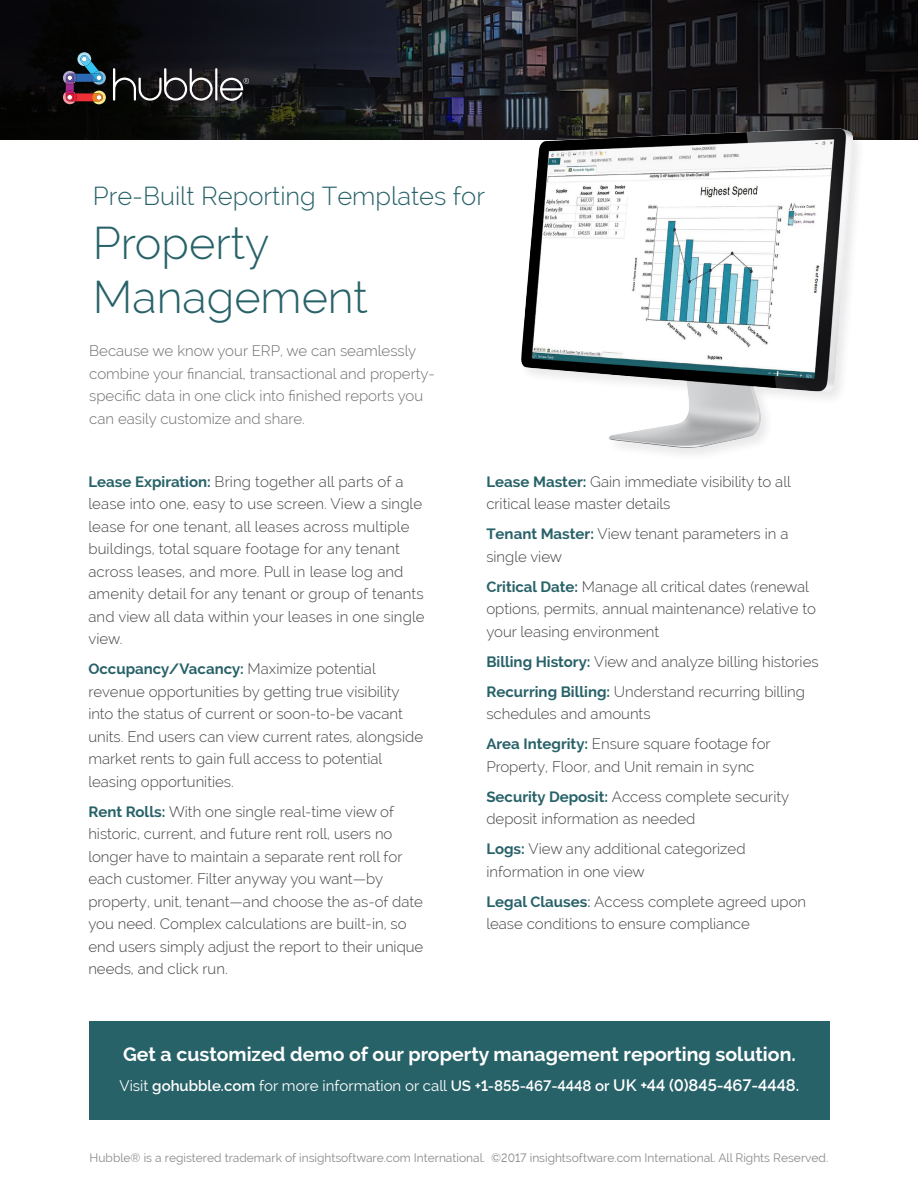
<style>
.page{position:relative;width:918px;height:1188px;background:#fff}
.page>*{position:absolute;margin:0;border:0;box-sizing:border-box;transform-origin:0 0}
.t1{font:300 45px/54px "Ins.Raleway";color:#286269}
.t2{font:300 25.5px "Ins.Raleway";color:#286269}
.Header_2{font:700 19.5px "Ins.Raleway";color:#fff}
.Color_callout_no_ind{font:300 15px/22.5px "Ins.Raleway";color:#444}
.Color_callout_no_ind-2{font:300 15px/22.5px "Ins.Raleway";color:#6e6d6e}
.paragraph_hubble{font:600 15px "Ins.Raleway";color:#fff}
.t3{font:12px "Ins.Raleway";color:#8b8b8b}
.s1{font-weight:700;color:#286269}
.s2{font-weight:500;color:#286269}
.s3{font-weight:400}
.s4{font-size:16.5px}
</style>
<div class="page">
<svg style="left:0;top:0;width:918px;height:139px;background:#18181c"></svg>
<svg style="left:113px;top:68px;width:136px;height:33px;background:#454446"></svg>
<svg style="left:63px;top:52px;width:43px;height:52px;background:#4e4753"></svg>
<div style="left:89px;top:1021px;width:741px;height:99px;background:#286269"></div>
<div style="left:519px;top:127px;width:347px;height:335px;background:#231f20;opacity:.1"></div>
<img style="left:522px;top:129px;width:331px;height:318px">
<p class="t2" style="left:93px;top:181px;width:394px">Pre-Built Reporting Templates for</p>
<p class="t1" style="left:93px;top:216px;width:276px">Property<br>Management</p>
<p class="Color_callout_no_ind-2" style="left:89px;top:340px;width:347px">Because we know your ERP, we can seamlessly combine your financial, transactional and property&shy;specific data in one click into finished reports you can easily customize and share.</p>
<p class="Color_callout_no_ind" style="left:88px;top:470px;width:338px"><span class="s1">Lease Expiration:</span> Bring together all parts of a lease into one, easy to use screen. View a single lease for one tenant, all leases across multiple buildings, total square footage for any tenant across leases, and more. Pull in lease log and amenity detail for any tenant or group of tenants and view all data within your leases in one single view.</p>
<p class="Color_callout_no_ind" style="left:88px;top:658px;width:336px"><span class="s1">Occupancy/Vacancy:</span> Maximize potential revenue opportunities by getting true visibility into the status of current or soon-to-be vacant units. End users can view current rates, alongside market rents to gain full access to potential leasing opportunities.</p>
<p class="Color_callout_no_ind" style="left:88px;top:800px;width:337px"><span class="s1">Rent Rolls:</span> With one single real-time view of historic, current, and future rent roll, users no longer have to maintain a separate rent roll for each customer. Filter anyway you want—by property, unit, tenant—and choose the as-of date you need. Complex calculations are built-in, so end users simply adjust the report to their unique needs, and click run.</p>
<p class="Color_callout_no_ind" style="left:486px;top:470px;width:306px"><span class="s1">Lease Master:</span> Gain immediate visibility to all critical lease master details</p>
<p class="Color_callout_no_ind" style="left:486px;top:523px;width:304px"><span class="s1">Tenant Master:</span> View tenant parameters in a single view</p>
<p class="Color_callout_no_ind" style="left:486px;top:575px;width:331px"><span class="s1">Critical Date:</span> Manage all critical dates (renewal options, permits, annual maintenance) relative to your leasing environment</p>
<p class="Color_callout_no_ind" style="left:486px;top:650px;width:334px"><span class="s1">Billing History:</span> View and analyze billing histories</p>
<p class="Color_callout_no_ind" style="left:486px;top:680px;width:320px"><span class="s1">Recurring Billing:</span> Understand recurring billing schedules and amounts</p>
<p class="Color_callout_no_ind" style="left:486px;top:733px;width:286px"><span class="s1">Area Integrity:</span> Ensure square footage for<br>Property, Floor, and Unit remain in sync</p>
<p class="Color_callout_no_ind" style="left:486px;top:785px;width:304px"><span class="s1">Security Deposit:</span> Access complete security deposit information as needed</p>
<p class="Color_callout_no_ind" style="left:486px;top:838px;width:261px"><span class="s1">Logs:</span> View any additional categorized information in one view</p>
<p class="Color_callout_no_ind" style="left:486px;top:890px;width:321px"><span class="s1">Legal Clauses</span><span class="s2">:</span> Access complete agreed upon lease conditions to ensure compliance</p>
<p class="Header_2" style="left:123px;top:1043px;width:674px">Get a customized demo of our property management reporting solution.</p>
<p class="paragraph_hubble" style="left:120px;top:1077px;width:681px"><span class="s3">Visit</span> gohubble.com <span class="s3">for more information or call</span> US +1-855-467-4448 or <span class="s4">UK +44 (0)845-467-4448.</span></p>
<p class="t3" style="left:90px;top:1151px;width:740px">Hubble® is a registered trademark of insightsoftware.com International. ©2017 insightsoftware.com International. All Rights Reserved.</p>
</div>
